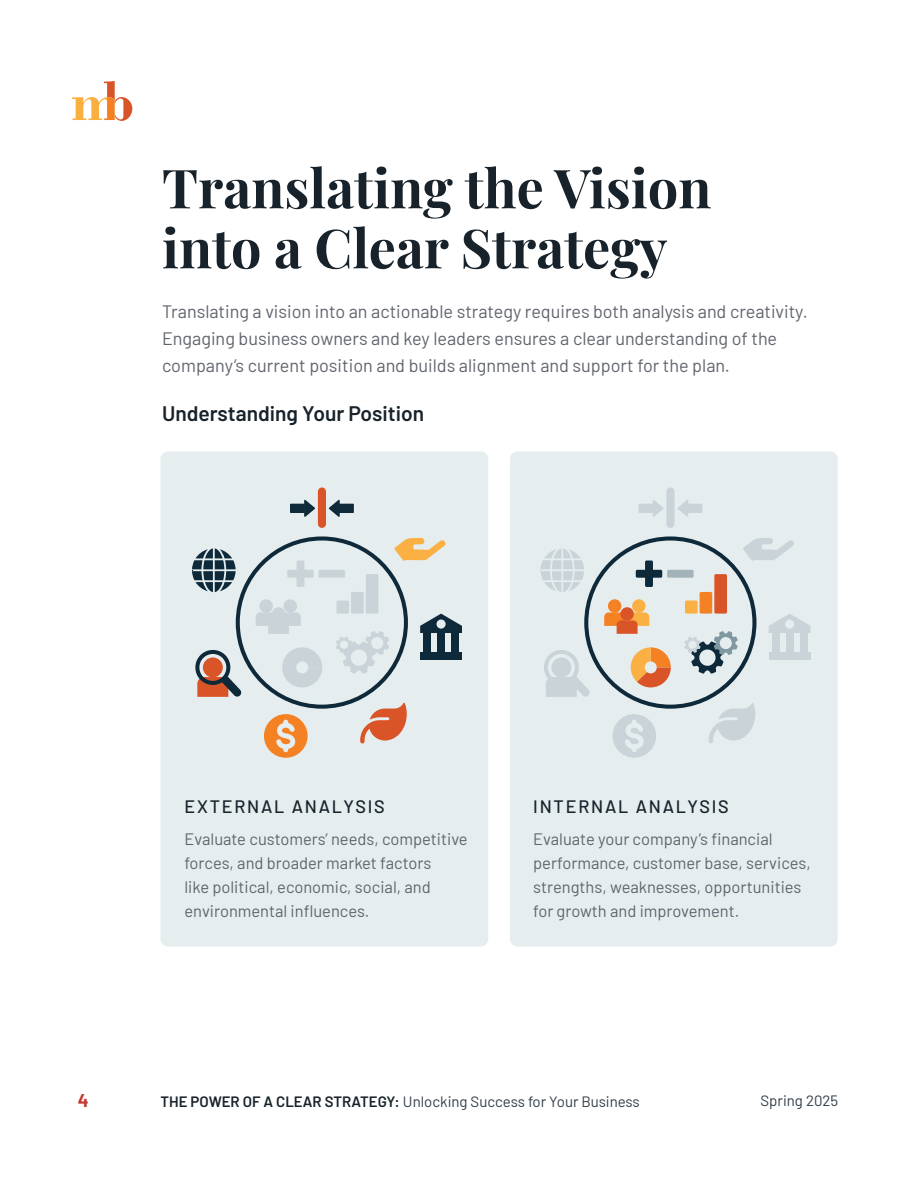
<style>
.page{position:relative;width:918px;height:1188px;background:#fff}
.page>*{position:absolute;margin:0;border:0;box-sizing:border-box;transform-origin:0 0}
.t1{font:700 54px/60px "Playfair Display";color:#17222a}
.t2{font:600 21px "Barlow";color:#17222a}
.t3{font:18px/27px "Barlow";color:#60646d}
.t4{font:500 18px "Barlow";letter-spacing:.1em;color:#17222a}
.t5{font:700 18px "Barlow";color:#c33a32}
.t6{font:16.5px/24px "Barlow";color:#60646d}
.t7{font:15px "Barlow";color:#303d48}
.s1{font-weight:600;color:#17222a}
</style>
<div class="page">
<svg style="left:72px;top:81px;width:60px;height:40px"></svg>
<div style="left:160px;top:452px;width:328px;height:494px;background:#e6edef;border-radius:8px"></div>
<div style="left:510px;top:452px;width:328px;height:494px;background:#e6edef;border-radius:8px"></div>
<div style="left:688px;top:504px;width:14px;height:9px;background:#cad3d7"></div>
<svg style="left:677px;top:500px;width:11px;height:17px"></svg>
<div style="left:639px;top:504px;width:14px;height:9px;background:#cad3d7"></div>
<svg style="left:653px;top:500px;width:11px;height:17px"></svg>
<div style="left:666px;top:488px;width:9px;height:40px;background:#cad3d7;border-radius:4px"></div>
<svg style="left:541px;top:536px;width:270px;height:222px"></svg>
<svg style="left:329px;top:500px;width:25px;height:17px"></svg>
<svg style="left:290px;top:500px;width:25px;height:17px"></svg>
<div style="left:318px;top:488px;width:8px;height:40px;background:#d95426;border-radius:4px"></div>
<svg style="left:192px;top:536px;width:270px;height:222px"></svg>
<h1 class="t1" style="left:162px;top:154px;width:551px">Translating the Vision into a Clear Strategy</h1>
<p class="t3" style="left:162px;top:297px;width:647px">Translating a vision into an actionable strategy requires both analysis and creativity.<br>Engaging business owners and key leaders ensures a clear understanding of the company’s current position and builds alignment and support for the plan.</p>
<p class="t2" style="left:162px;top:398px;width:264px">Understanding Your Position</p>
<p class="t4" style="left:184px;top:793px;width:202px">EXTERNAL ANALYSIS</p>
<p class="t6" style="left:184px;top:825px;width:285px">Evaluate customers’ needs, competitive forces, and broader market factors<br>like political, economic, social, and environmental influences.</p>
<p class="t4" style="left:533px;top:793px;width:197px">INTERNAL ANALYSIS</p>
<p class="t6" style="left:533px;top:825px;width:279px">Evaluate your company’s financial performance, customer base, services, strengths, weaknesses, opportunities for growth and improvement.</p>
<p class="t5" style="left:78px;top:1087px;width:12px">4</p>
<p class="t7" style="left:160px;top:1091px;width:481px"><span class="s1">THE POWER OF A CLEAR STRATEGY:</span> Unlocking Success for Your Business</p>
<p class="t7" style="left:761px;top:1089px;width:79px">Spring 2025</p>
</div>
